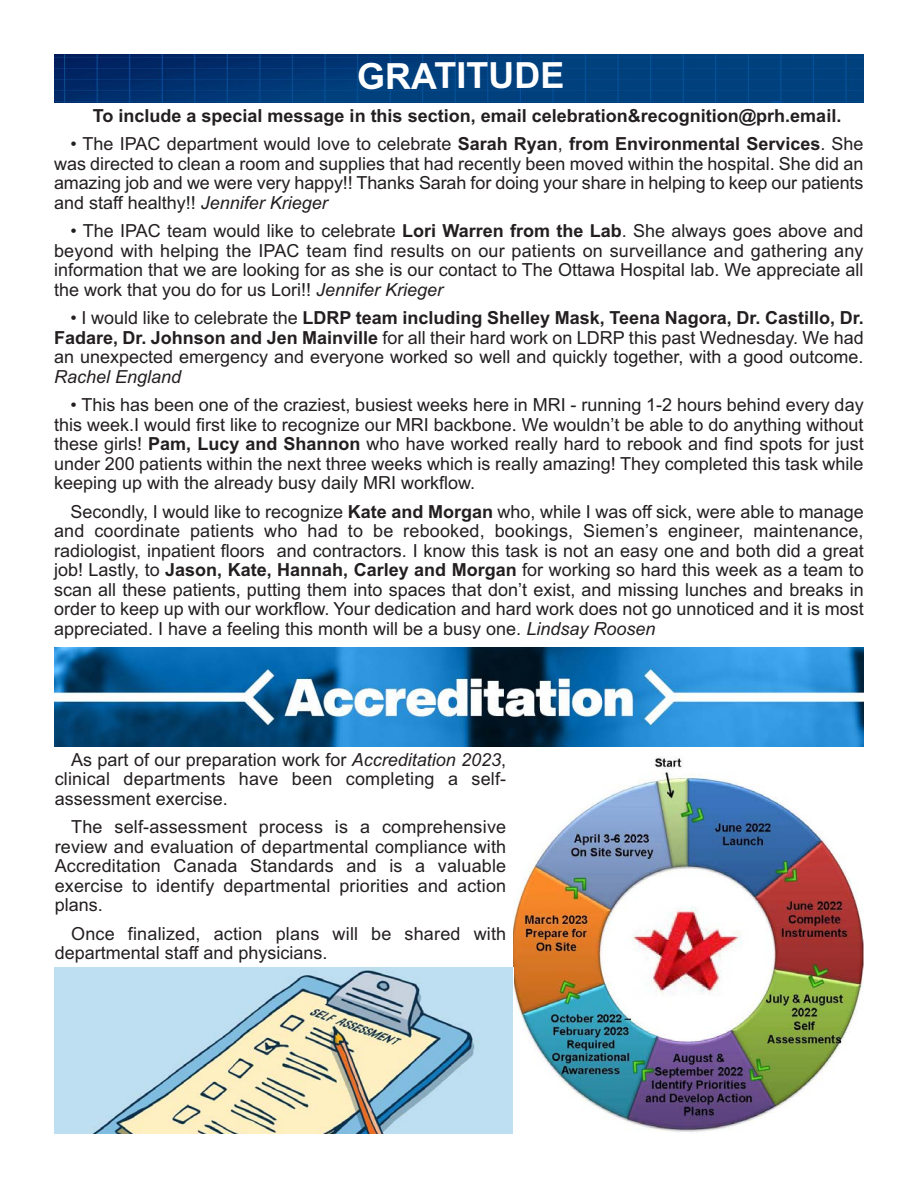
<style>
.page{position:relative;width:918px;height:1188px;background:#fff}
.page>*{position:absolute;margin:0;border:0;box-sizing:border-box;transform-origin:0 0}
.t1{font:700 36px "Arial";letter-spacing:-.005em;color:#fff}
.t2{font:18px/19.5px "Arial";color:#231f20;text-align:justify}
.t3{font:700 18px "Arial";color:#231f20}
.s1{font-weight:700}
.s2{font-style:italic}
</style>
<div class="page">
<img style="left:55px;top:54px;width:809px;height:48px">
<img style="left:55px;top:648px;width:809px;height:99px">
<img style="left:514px;top:757px;width:350px;height:375px">
<img style="left:54px;top:968px;width:459px;height:166px">
<p class="t1" style="left:357px;top:63px;width:209px">GRATITUDE</p>
<p class="t3" style="left:93px;top:109px;width:750px">To include a special message in this section, email celebration&amp;recognition@prh.email.</p>
<p class="t2" style="left:54px;top:136px;width:811px;text-indent:16px">• The IPAC department would love to celebrate <span class="s1">Sarah Ryan</span>, <span class="s1">from Environmental Services</span>. She was directed to clean a room and supplies that had recently been moved within the hospital. She did an amazing job and we were very happy!! Thanks Sarah for doing your share in helping to keep our patients and staff healthy!! <span class="s2">Jennifer Krieger</span></p>
<p class="t2" style="left:54px;top:223px;width:811px;text-indent:17px">• The IPAC team would like to celebrate <span class="s1">Lori Warren from the Lab</span>. She always goes above and beyond with helping the IPAC team find results on our patients on surveillance and gathering any information that we are looking for as she is our contact to The Ottawa Hospital lab. We appreciate all the work that you do for us Lori!! <span class="s2">Jennifer Krieger</span></p>
<p class="t2" style="left:54px;top:310px;width:811px;text-indent:16px">• I would like to celebrate the <span class="s1">LDRP team including Shelley Mask, Teena Nagora, Dr. Castillo, Dr.<br>Fadare, Dr. Johnson and Jen Mainville</span> for all their hard work on LDRP this past Wednesday. We had an unexpected emergency and everyone worked so well and quickly together, with a good outcome.<br><span class="s2">Rachel England</span></p>
<p class="t2" style="left:54px;top:397px;width:811px;text-indent:17px">• This has been one of the craziest, busiest weeks here in MRI - running 1-2 hours behind every day this week.I would first like to recognize our MRI backbone. We wouldn’t be able to do anything without these girls! <span class="s1">Pam, Lucy and Shannon</span> who have worked really hard to rebook and find spots for just under 200 patients within the next three weeks which is really amazing! They completed this task while keeping up with the already busy daily MRI workflow.</p>
<p class="t2" style="left:54px;top:503px;width:811px;text-indent:17px">Secondly, I would like to recognize <span class="s1">Kate and Morgan</span> who, while I was off sick, were able to manage and coordinate patients who had to be rebooked, bookings, Siemen’s engineer, maintenance, radiologist, inpatient floors and contractors. I know this task is not an easy one and both did a great job! Lastly, to <span class="s1">Jason, Kate, Hannah, Carley and Morgan</span> for working so hard this week as a team to scan all these patients, putting them into spaces that don’t exist, and missing lunches and breaks in order to keep up with our workflow. Your dedication and hard work does not go unnoticed and it is most appreciated. I have a feeling this month will be a busy one. <span class="s2">Lindsay Roosen</span></p>
<p class="t2" style="left:55px;top:751px;width:453px;text-indent:17px">As part of our preparation work for <span class="s2">Accreditation 2023</span>, clinical departments have been completing a self&shy;assessment exercise.</p>
<p class="t2" style="left:55px;top:819px;width:453px;text-indent:16px">The self-assessment process is a comprehensive review and evaluation of departmental compliance with Accreditation Canada Standards and is a valuable exercise to identify departmental priorities and action plans.</p>
<p class="t2" style="left:55px;top:925px;width:453px;text-indent:17px">Once finalized, action plans will be shared with departmental staff and physicians.</p>
</div>
